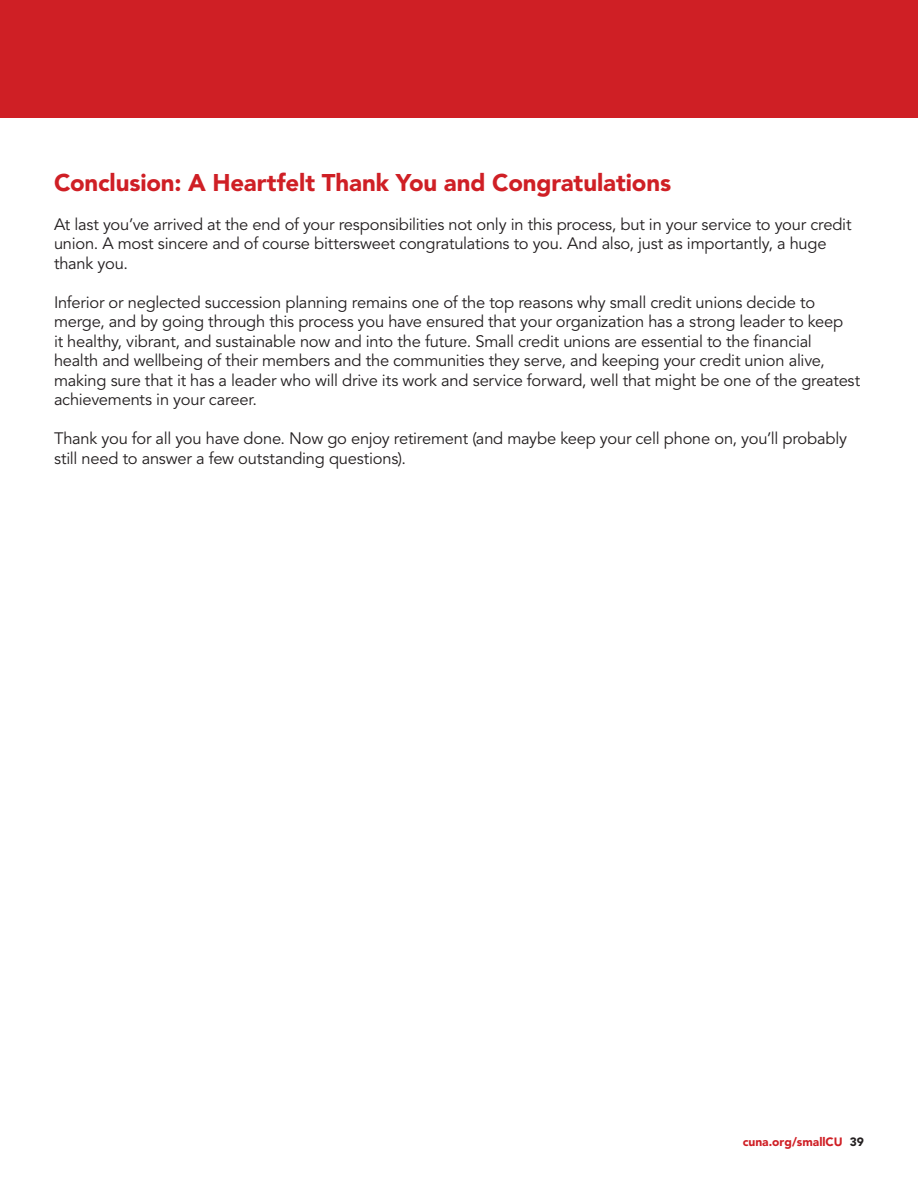
<style>
.page{position:relative;width:918px;height:1188px;background:#fff}
.page>*{position:absolute;margin:0;border:0;box-sizing:border-box;transform-origin:0 0}
.Subheads{font:900 24px "Avenir LT Std";letter-spacing:-.005em;color:#cf1f25}
.Body{font:16.5px/19.5px "Avenir LT Std";letter-spacing:-.015em;color:#231f20}
.t1{font:900 12px "Avenir LT Std";color:#cf1f25}
.s1{color:#231f20}
</style>
<div class="page">
<div style="left:0;top:0;width:918px;height:118px;background:#cf1f25"></div>
<p class="Subheads" style="left:54px;top:168px;width:619px">Conclusion: A Heartfelt Thank You and Congratulations</p>
<p class="Body" style="left:54px;top:215px;width:799px">At last you’ve arrived at the end of your responsibilities not only in this process, but in your service to your credit union. A most sincere and of course bittersweet congratulations to you. And also, just as importantly, a huge thank you.</p>
<p class="Body" style="left:54px;top:293px;width:808px">Inferior or neglected succession planning remains one of the top reasons why small credit unions decide to merge, and by going through this process you have ensured that your organization has a strong leader to keep<br>it healthy, vibrant, and sustainable now and into the future. Small credit unions are essential to the financial<br>health and wellbeing of their members and the communities they serve, and keeping your credit union alive, making sure that it has a leader who will drive its work and service forward, well that might be one of the greatest achievements in your career.</p>
<p class="Body" style="left:54px;top:429px;width:795px">Thank you for all you have done. Now go enjoy retirement (and maybe keep your cell phone on, you’ll probably still need to answer a few outstanding questions).</p>
<p class="t1" style="left:743px;top:1135px;width:123px">cuna.org/smallCU <span class="s1">39</span></p>
</div>
